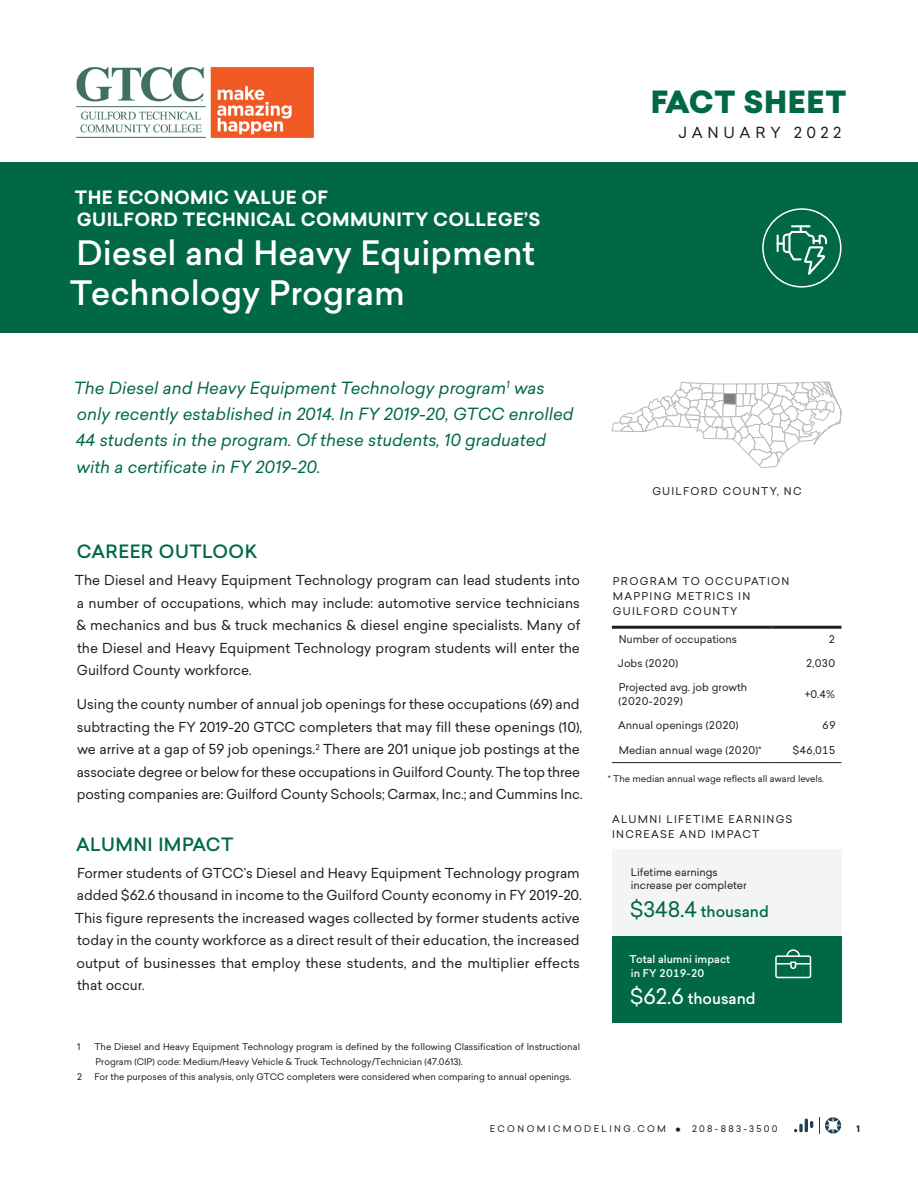
<style>
.page{position:relative;width:918px;height:1188px;background:#fff}
.page>*{position:absolute;margin:0;border:0;box-sizing:border-box;transform-origin:0 0}
.t1{font:500 33px/39.6px "Sailec";color:#fff}
.t2{font:900 30px "Sailec";letter-spacing:.02em;color:#006847}
.t3{font:700 18px/21.6px "Sailec";letter-spacing:.02em;color:#fff}
.FS_Heading_1{font:500 18px "Sailec";letter-spacing:.025em;color:#006847}
.Program_blurb{font:italic 16.5px/26.2px "Sailec";color:#006847}
.t4{font:500 15px "Sailec";color:#006847}
.t5{font:500 15px "Sailec";color:#fff}
.t6{font:15px "Sailec";letter-spacing:.32em;color:#231f20}
.t7{font:13.5px/22.5px "Sailec";color:#231f20}
.Figure_title{font:10.5px/15px "Sailec";letter-spacing:.12em;color:#231f20}
.Table_left{font:10.5px/13.5px "Sailec";color:#231f20}
.Figure_text{font:10.5px/13.5px "Sailec";color:#231f20}
.Figure_text-2{font:500 10.5px/13.5px "Sailec";color:#fff}
.Table_right{font:10.5px "Sailec";color:#231f20}
.Footnote{font:9px/15px "Sailec";color:#231f20}
.Figure_footnote{font:9px "Sailec";color:#231f20}
.Footnote-2{font:9px "Sailec";letter-spacing:.27em;color:#231f20}
.t8{font:700 9px "Sailec";color:#231f20}
.s1{font-weight:400;font-size:21px}
.s2{font-size:17.25px}
</style>
<div class="page">
<svg style="left:794px;top:1119px;width:19px;height:13px"></svg>
<svg style="left:819px;top:1117px;width:22px;height:17px"></svg>
<div style="left:0;top:163px;width:918px;height:170px;background:#006847"></div>
<img style="left:76px;top:67px;width:238px;height:71px">
<svg style="left:612px;top:381px;width:230px;height:87px"></svg>
<div style="left:762px;top:208px;width:80px;height:80px;border:2px solid #fff;border-radius:50%"></div>
<svg style="left:777px;top:225px;width:50px;height:50px"></svg>
<div style="left:612px;top:936px;width:230px;height:87px;background:#006847"></div>
<div style="left:612px;top:849px;width:230px;height:87px;background:#f2f4f6"></div>
<svg style="left:775px;top:949px;width:36px;height:29px"></svg>
<hr style="left:612px;top:762px;width:160px;height:1px;background:#231f20">
<hr style="left:772px;top:762px;width:69px;height:1px;background:#231f20">
<hr style="left:612px;top:626px;width:160px;height:3px;background:#231f20">
<hr style="left:772px;top:626px;width:69px;height:3px;background:#231f20">
<p class="t2" style="left:651px;top:80px;width:197px">FACT SHEET</p>
<p class="t3" style="left:75px;top:187px;width:467px">THE ECONOMIC VALUE OF<br>GUILFORD TECHNICAL COMMUNITY COLLEGE’S</p>
<p class="t1" style="left:70px;top:234px;width:467px">Diesel and Heavy Equipment<br>Technology Program</p>
<p class="t6" style="left:678px;top:122px;width:164px">JANUARY 2022</p>
<p class="Program_blurb" style="left:74px;top:375px;width:501px">The Diesel and Heavy Equipment Technology program<sup>1</sup> was only recently established in 2014. In FY 2019-20, GTCC enrolled 44 students in the program. Of these students, 10 graduated with a certificate in FY 2019-20.</p>
<p class="FS_Heading_1" style="left:77px;top:539px;width:182px">CAREER OUTLOOK</p>
<p class="t7" style="left:75px;top:569px;width:507px;text-align:justify">The Diesel and Heavy Equipment Technology program can lead students into a number of occupations, which may include: automotive service technicians &amp; mechanics and bus &amp; truck mechanics &amp; diesel engine specialists. Many of the Diesel and Heavy Equipment Technology program students will enter the Guilford County workforce.</p>
<p class="t7" style="left:77px;top:693px;width:507px">Using the county number of annual job openings for these occupations (69) and subtracting the FY 2019-20 GTCC completers that may fill these openings (10), we arrive at a gap of 59 job openings.<sup>2</sup> There are 201 unique job postings at the associate degree or below for these occupations in Guilford County. The top three posting companies are: Guilford County Schools; Carmax, Inc.; and Cummins Inc.</p>
<p class="FS_Heading_1" style="left:76px;top:832px;width:159px">ALUMNI IMPACT</p>
<p class="t7" style="left:75px;top:862px;width:509px">Former students of GTCC’s Diesel and Heavy Equipment Technology program added $62.6 thousand in income to the Guilford County economy in FY 2019-20.<br>This figure represents the increased wages collected by former students active today in the county workforce as a direct result of their education, the increased output of businesses that employ these students, and the multiplier effects that occur.</p>
<p class="Footnote" style="left:77px;top:1039px;width:5px">1</p>
<p class="Footnote" style="left:94px;top:1039px;width:487px">The Diesel and Heavy Equipment Technology program is defined by the following Classification of Instructional<br>Program (CIP) code: Medium/Heavy Vehicle &amp; Truck Technology/Technician (47.0613).</p>
<p class="Footnote" style="left:77px;top:1069px;width:6px">2</p>
<p class="Footnote" style="left:94px;top:1069px;width:478px">For the purposes of this analysis, only GTCC completers were considered when comparing to annual openings.</p>
<p class="Figure_title" style="left:652px;top:484px;width:151px">GUILFORD COUNTY, NC</p>
<p class="Figure_title" style="left:613px;top:574px;width:178px">PROGRAM TO OCCUPATION<br>MAPPING METRICS IN<br>GUILFORD COUNTY</p>
<p class="Table_left" style="left:619px;top:632px;width:120px">Number of occupations</p>
<p class="Table_right" style="left:829px;top:631px;width:8px">2</p>
<p class="Table_left" style="left:618px;top:656px;width:62px">Jobs (2020)</p>
<p class="Table_right" style="left:806px;top:656px;width:31px">2,030</p>
<p class="Table_left" style="left:619px;top:681px;width:130px">Projected avg. job growth (2020-2029)</p>
<p class="Table_right" style="left:805px;top:687px;width:32px">+0.4%</p>
<p class="Table_left" style="left:618px;top:719px;width:122px">Annual openings (2020)</p>
<p class="Table_right" style="left:822px;top:718px;width:15px">69</p>
<p class="Table_left" style="left:619px;top:743px;width:144px">Median annual wage (2020)*</p>
<p class="Table_right" style="left:792px;top:742px;width:45px">$46,015</p>
<p class="Figure_footnote" style="left:608px;top:772px;width:218px">* The median annual wage reflects all award levels.</p>
<p class="Figure_title" style="left:612px;top:812px;width:182px">ALUMNI LIFETIME EARNINGS<br>INCREASE AND IMPACT</p>
<p class="Figure_text" style="left:631px;top:865px;width:117px">Lifetime earnings increase per completer</p>
<p class="t4" style="left:630px;top:901px;width:141px"><span class="s1">$348.4</span> thousand</p>
<p class="Figure_text-2" style="left:629px;top:953px;width:102px">Total alumni impact in FY 2019-20</p>
<p class="t5" style="left:630px;top:988px;width:128px"><span class="s1">$62.6</span> thousand</p>
<p class="Footnote-2" style="left:490px;top:1123px;width:289px">ECONOMICMODELING.COM <span class="s2">•</span> 208-883-3500</p>
<p class="t8" style="left:856px;top:1123px;width:5px">1</p>
</div>
